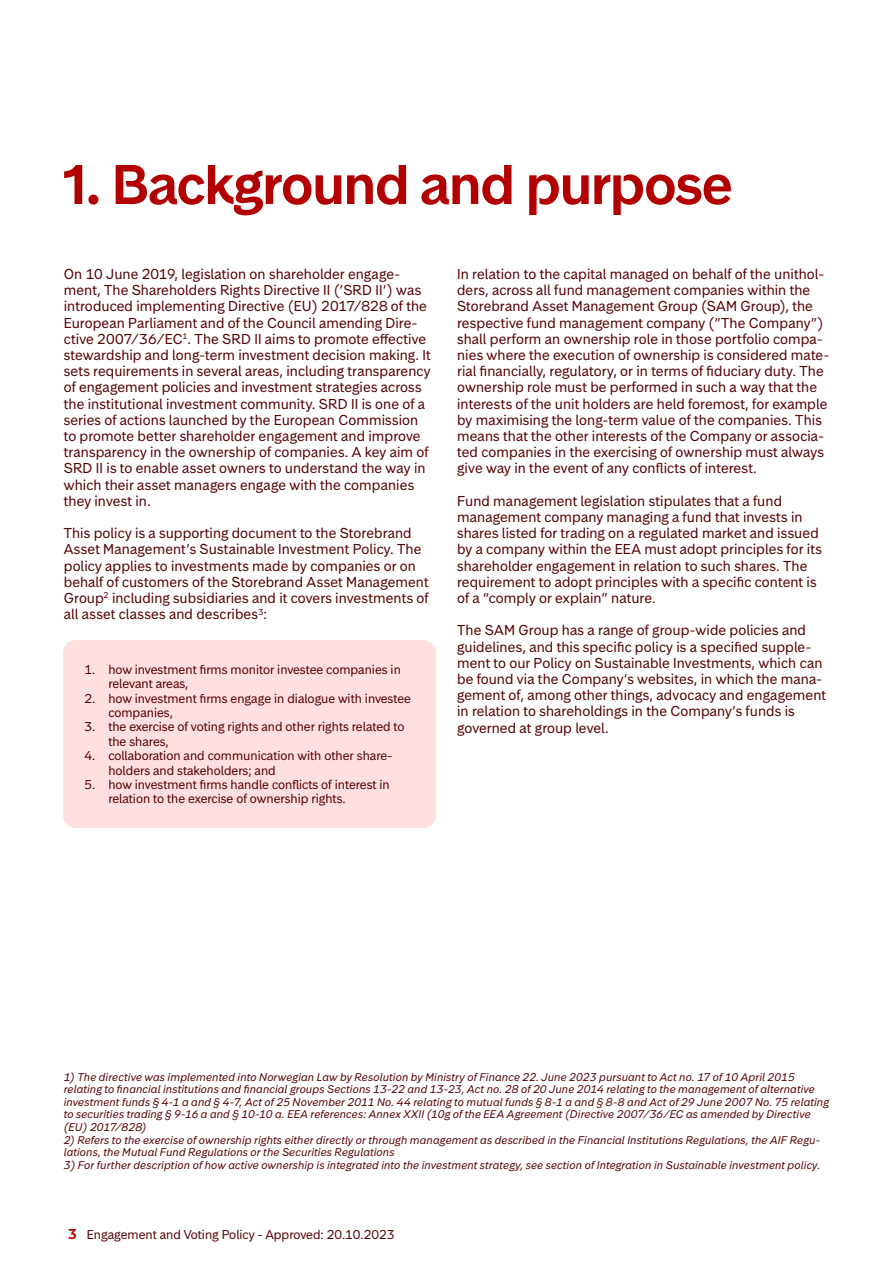
<style>
.page{position:relative;width:893px;height:1263px;background:#fff}
.page>*{position:absolute;margin:0;border:0;box-sizing:border-box;transform-origin:0 0}
.H1_red{font:600 52.5px "Storebrand Display";letter-spacing:-.005em;color:#b20000}
.Body_text_extra_dark_red_-_9pt{font:13.5px/16.2px "Storebrand Text";letter-spacing:.005em;color:#560000}
.Fact_box_body_text_extra_dark_red_-_8_pt{font:12px/14.4px "Storebrand Text";color:#560000}
.Image_graph_captions_-_8pt{font:italic 10.5px/12.6px "Storebrand Text";letter-spacing:.015em;color:#560000}
.s1{font-weight:600;font-size:13.5px;color:#b20000}
</style>
<div class="page">
<div style="left:63px;top:640px;width:373px;height:188px;background:#ffdfdf;border-radius:13px"></div>
<p class="H1_red" style="left:64px;top:150px;width:670px">1. Background and purpose</p>
<p class="Body_text_extra_dark_red_-_9pt" style="left:64px;top:266px;width:368px">On 10 June 2019, legislation on shareholder engage&shy;ment, The Shareholders Rights Directive II (’SRD II’) was introduced implementing Directive (EU) 2017/828 of the European Parliament and of the Council amending Dire&shy;ctive 2007/36/EC<sup>1</sup>. The SRD II aims to promote effective stewardship and long-term investment decision making. It sets requirements in several areas, including transparency of engagement policies and investment strategies across the institutional investment community. SRD II is one of a series of actions launched by the European Commission to promote better shareholder engagement and improve transparency in the ownership of companies. A key aim of SRD II is to enable asset owners to understand the way in which their asset managers engage with the companies they invest in.</p>
<p class="Body_text_extra_dark_red_-_9pt" style="left:64px;top:525px;width:366px">This policy is a supporting document to the Storebrand Asset Management’s Sustainable Investment Policy. The policy applies to investments made by companies or on behalf of customers of the Storebrand Asset Management Group<sup>2</sup> including subsidiaries and it covers investments of all asset classes and describes<sup>3</sup>:</p>
<p class="Fact_box_body_text_extra_dark_red_-_8_pt" style="left:108px;top:662px;width:294px;text-indent:-24px">1. how investment firms monitor investee companies in relevant areas,</p>
<p class="Fact_box_body_text_extra_dark_red_-_8_pt" style="left:108px;top:691px;width:304px;text-indent:-24px">2. how investment firms engage in dialogue with investee companies,</p>
<p class="Fact_box_body_text_extra_dark_red_-_8_pt" style="left:108px;top:720px;width:298px;text-indent:-24px">3. the exercise of voting rights and other rights related to the shares,</p>
<p class="Fact_box_body_text_extra_dark_red_-_8_pt" style="left:108px;top:748px;width:286px;text-indent:-24px">4. collaboration and communication with other share&shy;holders and stakeholders; and</p>
<p class="Fact_box_body_text_extra_dark_red_-_8_pt" style="left:108px;top:777px;width:283px;text-indent:-24px">5. how investment firms handle conflicts of interest in relation to the exercise of ownership rights.</p>
<p class="Body_text_extra_dark_red_-_9pt" style="left:457px;top:266px;width:374px">In relation to the capital managed on behalf of the unithol&shy;ders, across all fund management companies within the Storebrand Asset Management Group (SAM Group), the respective fund management company (”The Company”) shall perform an ownership role in those portfolio compa&shy;nies where the execution of ownership is considered mate&shy;rial financially, regulatory, or in terms of fiduciary duty. The ownership role must be performed in such a way that the interests of the unit holders are held foremost, for example by maximising the long-term value of the companies. This means that the other interests of the Company or associa&shy;ted companies in the exercising of ownership must always give way in the event of any conflicts of interest.</p>
<p class="Body_text_extra_dark_red_-_9pt" style="left:457px;top:492px;width:366px">Fund management legislation stipulates that a fund management company managing a fund that invests in shares listed for trading on a regulated market and issued by a company within the EEA must adopt principles for its shareholder engagement in relation to such shares. The requirement to adopt principles with a specific content is of a “comply or explain” nature.</p>
<p class="Body_text_extra_dark_red_-_9pt" style="left:457px;top:622px;width:370px">The SAM Group has a range of group-wide policies and guidelines, and this specific policy is a specified supple&shy;ment to our Policy on Sustainable Investments, which can be found via the Company’s websites, in which the mana&shy;gement of, among other things, advocacy and engagement in relation to shareholdings in the Company’s funds is governed at group level.</p>
<p class="Image_graph_captions_-_8pt" style="left:64px;top:1070px;width:767px">1) The directive was implemented into Norwegian Law by Resolution by Ministry of Finance 22. June 2023 pursuant to Act no. 17 of 10 April 2015 relating to financial institutions and financial groups Sections 13-22 and 13-23, Act no. 28 of 20 June 2014 relating to the management of alternative investment funds § 4-1 a and § 4-7, Act of 25 November 2011 No. 44 relating to mutual funds § 8-1 a and § 8-8 and Act of 29 June 2007 No. 75 relating to securities trading § 9-16 a and § 10-10 a. EEA references: Annex XXII (10g of the EEA Agreement (Directive 2007/36/EC as amended by Directive (EU) 2017/828)</p>
<p class="Image_graph_captions_-_8pt" style="left:64px;top:1133px;width:758px">2) Refers to the exercise of ownership rights either directly or through management as described in the Financial Institutions Regulations, the AIF Regu&shy;lations, the Mutual Fund Regulations or the Securities Regulations</p>
<p class="Image_graph_captions_-_8pt" style="left:64px;top:1158px;width:758px">3) For further description of how active ownership is integrated into the investment strategy, see section of Integration in Sustainable investment policy.</p>
<p class="Fact_box_body_text_extra_dark_red_-_8_pt" style="left:68px;top:1227px;width:328px"><span class="s1">3</span> Engagement and Voting Policy - Approved: 20.10.2023</p>
</div>
